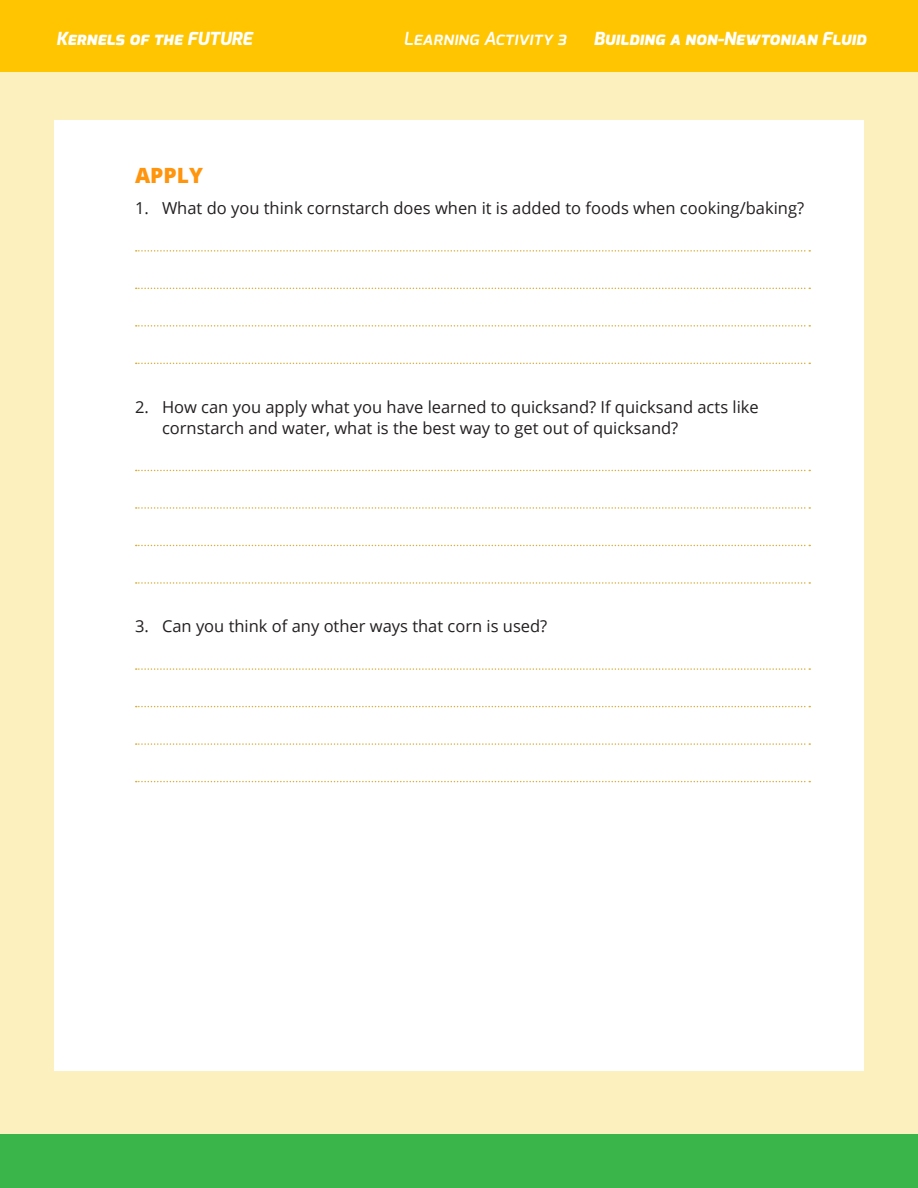
<style>
.page{position:relative;width:918px;height:1188px;background:#fcf0bf}
.page>*{position:absolute;margin:0;border:0;box-sizing:border-box;transform-origin:0 0}
.t1{font:800 21px "Open Sans";color:#ff940d}
.t2{font:italic 800 18px "Exo";color:#fff}
.t3{font:italic 600 18px "Exo";color:#fff}
.t4{font:16.5px/21px "Open Sans";color:#231f20}
</style>
<div class="page">
<div style="left:0;top:1134px;width:918px;height:54px;background:#3ab54a"></div>
<div style="left:0;top:0;width:918px;height:72px;background:#ffc500"></div>
<div style="left:54px;top:121px;width:810px;height:950px;background:#fff"></div>
<svg style="left:136px;top:250px;width:674px;height:2px"></svg>
<svg style="left:136px;top:288px;width:674px;height:1px"></svg>
<svg style="left:136px;top:325px;width:674px;height:2px"></svg>
<svg style="left:136px;top:363px;width:674px;height:1px"></svg>
<svg style="left:136px;top:470px;width:674px;height:1px"></svg>
<svg style="left:136px;top:507px;width:674px;height:2px"></svg>
<svg style="left:136px;top:545px;width:674px;height:1px"></svg>
<svg style="left:136px;top:582px;width:674px;height:2px"></svg>
<svg style="left:136px;top:668px;width:674px;height:2px"></svg>
<svg style="left:136px;top:706px;width:674px;height:1px"></svg>
<svg style="left:136px;top:743px;width:674px;height:40px"></svg>
<p class="t2" style="left:56px;top:27px;width:197px">Kernels of the FUTURE</p>
<p class="t3" style="left:404px;top:27px;width:164px">Learning Activity 3</p>
<p class="t2" style="left:594px;top:27px;width:274px">Building a non-Newtonian Fluid</p>
<p class="t1" style="left:135px;top:160px;width:69px">APPLY</p>
<p class="t4" style="left:135px;top:197px;width:671px">1. What do you think cornstarch does when it is added to foods when cooking/baking?</p>
<p class="t4" style="left:162px;top:396px;width:598px;text-indent:-27px">2. How can you apply what you have learned to quicksand? If quicksand acts like cornstarch and water, what is the best way to get out of quicksand?</p>
<p class="t4" style="left:135px;top:615px;width:414px">3. Can you think of any other ways that corn is used?</p>
</div>
